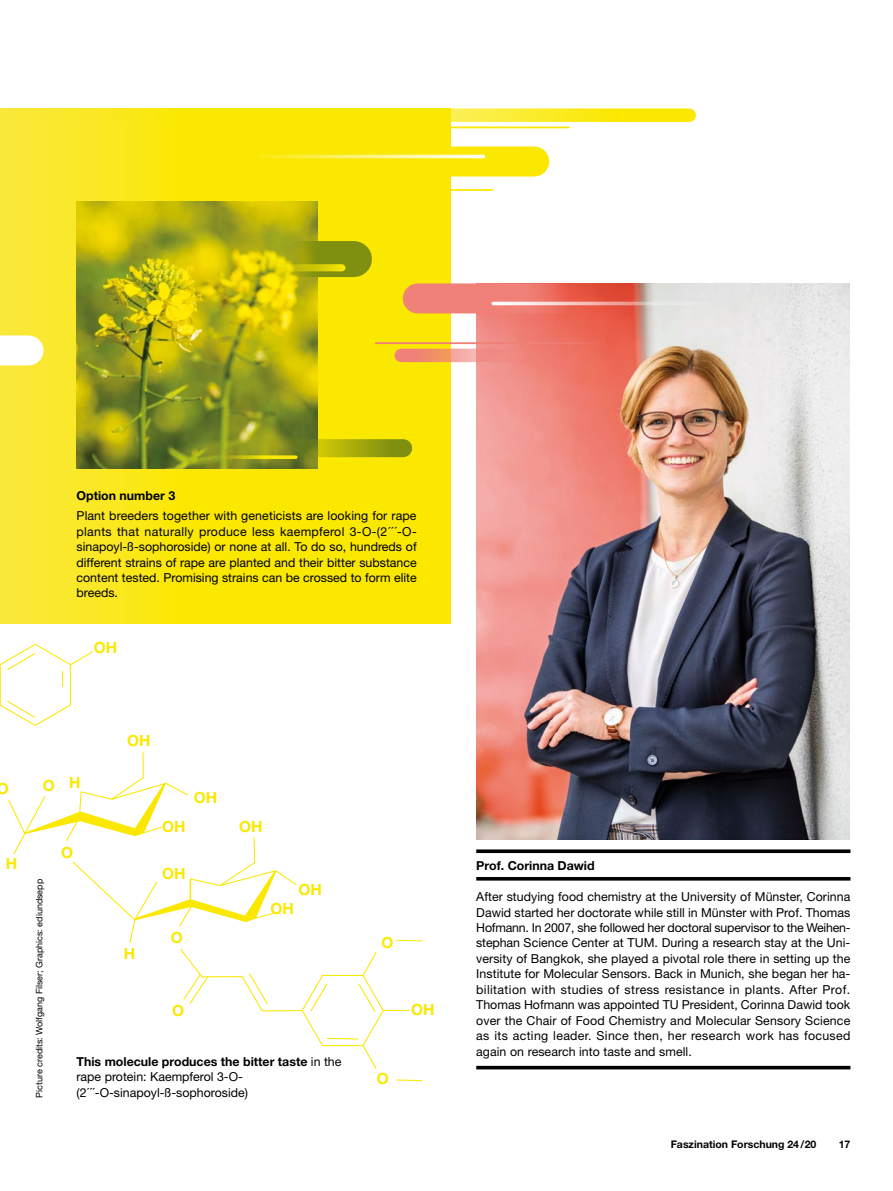
<style>
.page{position:relative;width:893px;height:1191px;background:#fff}
.page>*{position:absolute;margin:0;border:0;box-sizing:border-box;transform-origin:0 0}
.BU_Blocksatz{font:700 15.45px "Helvetica Neue LT Std";color:#fae800}
.Text_Steckbrief_unte{font:12.3px/15.5px "Helvetica Neue LT Std";letter-spacing:.005em;color:#000;text-align:justify}
.BU_Blocksatz-2{font:12.3px/15.5px "Helvetica Neue LT Std";color:#000;text-align:justify}
.BU_Flattersatz{font:12.3px/15.5px "Helvetica Neue LT Std";color:#000}
.Prof_Steckbrief{font:700 12.3px "Helvetica Neue LT Std";color:#000}
.BU_Blocksatz-3{font:700 12.3px "Helvetica Neue LT Std";color:#000}
.t1{font:700 10.5px "Helvetica Neue LT Std";color:#000}
.Credit{font:9px "Helvetica Neue LT Std";color:#000}
.s1{font-weight:700}
</style>
<div class="page">
<svg style="left:0;top:122px;width:451px;height:501px;background:#f9e711"></svg>
<svg style="left:0;top:108px;width:689px;height:14px;background:#fae916"></svg>
<hr style="left:346px;top:126px;width:223px;height:2px;background:#fae800">
<hr style="left:346px;top:189px;width:146px;height:2px;background:#fae800">
<div style="left:389px;top:146px;width:145px;height:30px;background:#fae800"></div>
<hr style="left:260px;top:155px;width:223px;height:3px;background:#fff">
<img style="left:77px;top:201px;width:240px;height:267px">
<img style="left:476px;top:283px;width:374px;height:556px">
<svg style="left:0;top:643px;width:93px;height:83px"></svg>
<svg style="left:396px;top:1079px;width:27px;height:2px"></svg>
<svg style="left:401px;top:349px;width:197px;height:13px;background:#f08778"></svg>
<hr style="left:376px;top:342px;width:223px;height:2px;background:#f08178">
<svg style="left:418px;top:283px;width:145px;height:30px;background:#ef7f74"></svg>
<svg style="left:234px;top:439px;width:169px;height:18px;background:#959d15"></svg>
<svg style="left:299px;top:241px;width:55px;height:36px;background:#87940f"></svg>
<svg style="left:276px;top:264px;width:66px;height:7px"></svg>
<svg style="left:220px;top:455px;width:76px;height:4px"></svg>
<div style="left:0;top:335px;width:29px;height:30px;background:#fff"></div>
<svg style="left:8px;top:752px;width:415px;height:317px"></svg>
<svg style="left:476px;top:849px;width:374px;height:4px"></svg>
<hr style="left:476px;top:877px;width:374px;height:3px;background:#000">
<svg style="left:476px;top:1065px;width:374px;height:4px"></svg>
<hr style="left:493px;top:302px;width:223px;height:3px;background:#fff">
<p class="BU_Blocksatz-3" style="left:77px;top:487px;width:100px">Option number 3</p>
<p class="BU_Blocksatz-2" style="left:77px;top:508px;width:342px">Plant breeders together with geneticists are looking for rape plants that naturally produce less kaempferol 3-O-(2´´´-O&shy;sinapoyl-ß-sophoroside) or none at all. To do so, hundreds of different strains of rape are planted and their bitter substance content tested. Promising strains can be crossed to form elite breeds.</p>
<p class="BU_Blocksatz" style="left:94px;top:638px;width:25px">OH</p>
<p class="BU_Blocksatz" style="left:-4px;top:779px;width:13px">O</p>
<p class="BU_Blocksatz" style="left:43px;top:775px;width:13px">O</p>
<p class="BU_Blocksatz" style="left:69px;top:773px;width:13px">H</p>
<p class="BU_Blocksatz" style="left:127px;top:730px;width:25px">OH</p>
<p class="BU_Blocksatz" style="left:194px;top:788px;width:25px">OH</p>
<p class="BU_Blocksatz" style="left:6px;top:853px;width:13px">H</p>
<p class="Credit" style="left:34px;top:1097px;width:220px;rotate:-90deg">Picture credits: Wolfgang Filser; Graphics: ediundsepp</p>
<p class="BU_Blocksatz" style="left:61px;top:842px;width:13px">O</p>
<p class="BU_Blocksatz" style="left:124px;top:943px;width:13px">H</p>
<p class="BU_Blocksatz" style="left:162px;top:817px;width:25px">OH</p>
<p class="BU_Blocksatz" style="left:239px;top:817px;width:25px">OH</p>
<p class="BU_Blocksatz" style="left:162px;top:864px;width:25px">OH</p>
<p class="BU_Blocksatz" style="left:171px;top:928px;width:13px">O</p>
<p class="BU_Blocksatz" style="left:299px;top:880px;width:25px">OH</p>
<p class="BU_Blocksatz" style="left:271px;top:899px;width:25px">OH</p>
<p class="BU_Blocksatz" style="left:172px;top:1001px;width:13px">O</p>
<p class="BU_Flattersatz" style="left:77px;top:1053px;width:266px"><span class="s1">This molecule produces the bitter taste</span> in the rape protein: Kaempferol 3-O-(2´´´-O-sinapoyl-ß-sophoroside)</p>
<p class="BU_Blocksatz" style="left:381px;top:933px;width:13px">O</p>
<p class="BU_Blocksatz" style="left:411px;top:1000px;width:25px">OH</p>
<p class="BU_Blocksatz" style="left:377px;top:1068px;width:13px">O</p>
<p class="Prof_Steckbrief" style="left:476px;top:858px;width:120px">Prof. Corinna Dawid</p>
<p class="Text_Steckbrief_unte" style="left:476px;top:888px;width:376px">After studying food chemistry at the University of Münster, Corinna Dawid started her doctorate while still in Münster with Prof. Thomas Hofmann. In 2007, she followed her doctoral supervisor to the Weihen&shy;stephan Science Center at TUM. During a research stay at the Uni&shy;versity of Bangkok, she played a pivotal role there in setting up the Institute for Molecular Sensors. Back in Munich, she began her ha&shy;bilitation with studies of stress resistance in plants. After Prof.<br>Thomas Hofmann was appointed TU President, Corinna Dawid took over the Chair of Food Chemistry and Molecular Sensory Science as its acting leader. Since then, her research work has focused again on research into taste and smell.</p>
<p class="t1" style="left:671px;top:1137px;width:147px">Faszination Forschung 24/20</p>
<p class="t1" style="left:839px;top:1137px;width:13px">17</p>
</div>
